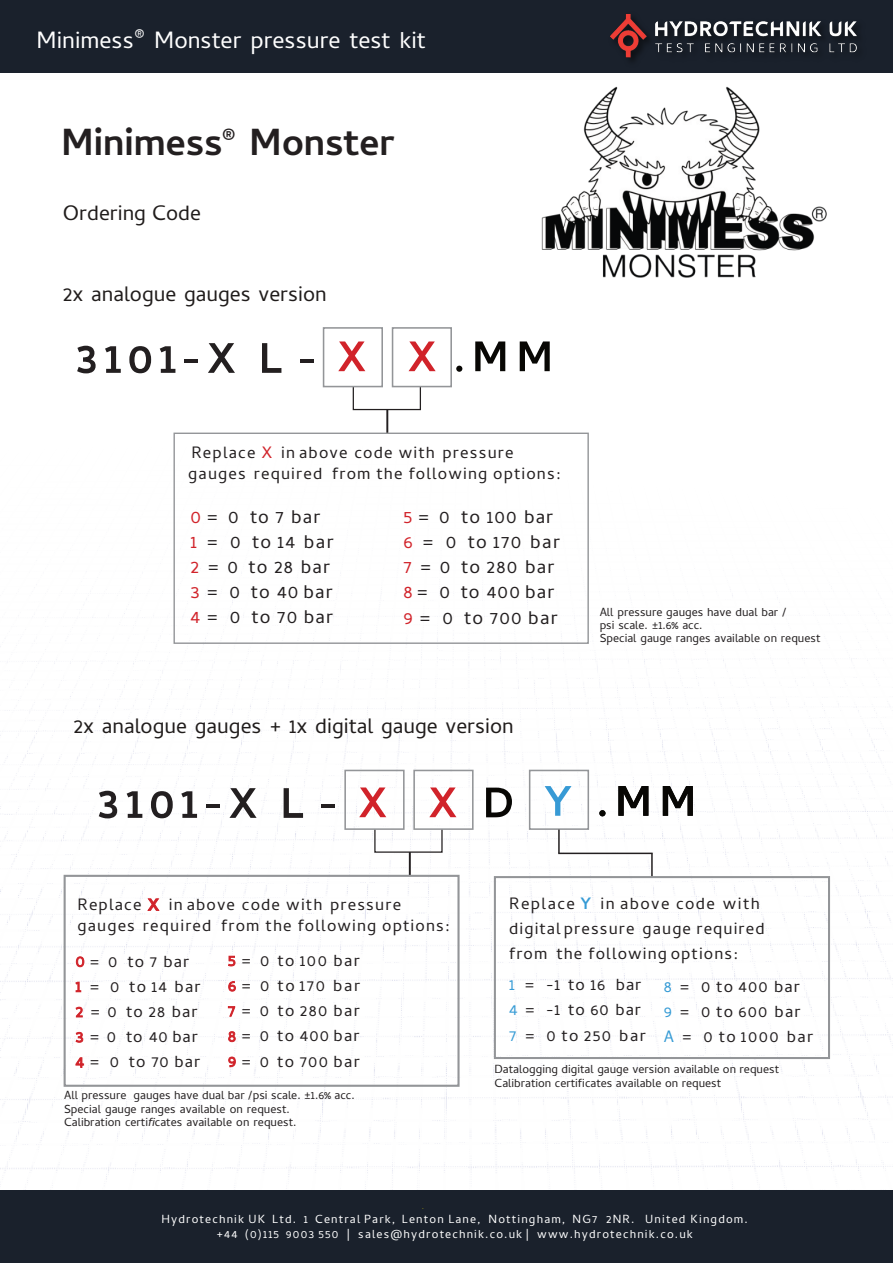
<style>
.page{position:relative;width:893px;height:1263px;background:#fff}
.page>*{position:absolute;margin:0;border:0;box-sizing:border-box;transform-origin:0 0}
.t1{font:700 57px "Cambay Devanagari";letter-spacing:.12em;color:#231f20}
.t2{font:700 54px "Cambay Devanagari";color:#080704}
.t3{font:700 48px "Cambay Devanagari";color:#231f20}
.t4{font:30px "Cambay Devanagari";color:#fff}
.t5{font:27px "Cambay Devanagari";color:#201c1b}
.t6{font:24px/25.2px "Cambay Devanagari";letter-spacing:.055em;color:#231f20}
.t7{font:21px/25.2px "Cambay Devanagari";letter-spacing:.055em;color:#231f20}
.t8{font:15px/13.6px "Cambay Devanagari";color:#231f20}
.t9{font:15px/15px "Cambay Devanagari";letter-spacing:.075em;color:#fff;text-align:center}
.s1{font-size:54px}
.s2{font-size:54px;color:#d1232a}
.s3{font-size:54px;color:#080704}
.s4{color:#d1232a}
.s5{color:#379ad5}
.s6{font-weight:700;color:#d1232a}
.s7{font-style:italic}
.s8{font-weight:700;color:#369bd5}
.s9{color:#369bd5}
</style>
<div class="page">
<img style="left:0;top:593px;width:893px;height:597px">
<div style="left:0;top:0;width:893px;height:73px;background:#1a212c"></div>
<div style="left:0;top:1190px;width:893px;height:73px;background:#1a212c"></div>
<img style="left:541px;top:86px;width:286px;height:192px">
<div style="left:353px;top:386px;width:68px;height:24px;border:1px solid #231f20"></div>
<hr style="left:386px;top:409px;width:2px;height:24px;background:#231f20">
<div style="left:173px;top:433px;width:416px;height:211px;border:1px solid #939598"></div>
<div style="left:392px;top:327px;width:60px;height:60px;border:2px solid #939598"></div>
<div style="left:323px;top:327px;width:60px;height:60px;border:2px solid #939598"></div>
<div style="left:374px;top:828px;width:69px;height:25px;border:1px solid #231f20"></div>
<hr style="left:409px;top:852px;width:2px;height:24px;background:#231f20">
<div style="left:64px;top:875px;width:396px;height:212px;border:2px solid #939598"></div>
<div style="left:413px;top:770px;width:61px;height:60px;border:2px solid #939598"></div>
<div style="left:344px;top:770px;width:61px;height:60px;border:2px solid #939598"></div>
<div style="left:529px;top:770px;width:60px;height:60px;border:2px solid #939598"></div>
<hr style="left:558px;top:829px;width:2px;height:24px;background:#231f20">
<hr style="left:558px;top:853px;width:95px;height:1px;background:#231f20">
<hr style="left:651px;top:853px;width:2px;height:24px;background:#231f20">
<div style="left:494px;top:876px;width:336px;height:183px;border:2px solid #939598"></div>
<img style="left:610px;top:14px;width:248px;height:47px">
<h3 class="t4" style="left:37px;top:27px;width:391px">Minimess<sup>®</sup> Monster pressure test kit</h3>
<h3 class="t3" style="left:61px;top:117px;width:335px">Minimess<sup>®</sup> Monster</h3>
<p class="t5" style="left:63px;top:201px;width:139px">Ordering Code</p>
<p class="t5" style="left:63px;top:282px;width:265px">2x analogue gauges version</p>
<h1 class="t1" style="left:76px;top:327px;width:479px">3101<span class="s1">-X L -</span> <span class="s2">X X</span> <span class="s3">.MM</span></h1>
<p class="t7" style="left:188px;top:443px;width:374px;line-height:21px">Replace <span class="s4">X</span> in above code with pressure gauges required from the following options:</p>
<p class="t6" style="left:191px;top:505px;width:145px"><span class="s4">0</span>= 0 to7bar<br><span class="s4">1</span> = 0 to14 bar<br><span class="s4">2</span>=0 to28bar<br><span class="s4">3</span>= 0 to40bar<br><span class="s4">4</span>= 0 to70bar</p>
<p class="t6" style="left:404px;top:505px;width:158px"><span class="s4">5</span>= 0 to 100 bar<br><span class="s4">6</span> = 0 to170 bar<br><span class="s4">7</span> = 0 to280 bar<br><span class="s4">8</span>= 0 to 400 bar<br><span class="s4">9</span>= 0 to 700 bar</p>
<p class="t5" style="left:74px;top:713px;width:442px">2x analogue gauges + 1x digital gauge version</p>
<p class="t8" style="left:600px;top:606px;width:222px">All pressure gauges have dual bar /<br>psi scale. ±1.6% acc.<br>Special gauge ranges available on request</p>
<h1 class="t1" style="left:97px;top:772px;width:418px">3101<span class="s1">-X L -</span> <span class="s2">X X</span> <span class="s3">D</span></h1>
<h2 class="t2" style="left:544px;top:772px;width:153px"><span class="s5">Y</span> .MM</h2>
<p class="t7" style="left:77px;top:895px;width:374px;line-height:21.1px">Replace <span class="s6">X</span> in above code with pressure gauges required from the following options:</p>
<p class="t7" style="left:76px;top:949px;width:127px"><span class="s4">0</span>= 0 to7bar<br><span class="s4">1</span> = 0 to14 bar<br><span class="s4">2</span>=0 to28bar<br><span class="s4">3</span>=0 to40bar<br><span class="s4">4</span>= 0 to70bar</p>
<p class="t7" style="left:228px;top:949px;width:134px;text-align:justify"><span class="s4">5</span>= 0 to100 bar <span class="s4">6</span>= 0 to170 bar <span class="s4">7</span> = 0 to280 bar <span class="s4">8</span>= 0 to 400bar <span class="s4">9</span>= 0 to 700bar</p>
<p class="t8" style="left:64px;top:1089px;width:292px">All pressure gauges have dual bar /psi scale. ±1.6% acc.<br>Special gauge ranges available on request.<br>Calibration certi<span class="s7">fi</span>cates available on request.</p>
<p class="t7" style="left:509px;top:892px;width:257px">Replace <span class="s8">Y</span> in above code with digitalpressure gauge required from the following options:</p>
<p class="t7" style="left:664px;top:974px;width:151px"><span class="s9">8</span> = 0 to400 bar<br><span class="s9">9</span> = 0 to600 bar<br><span class="s9">A</span> = 0 to 1000 bar</p>
<p class="t7" style="left:509px;top:973px;width:138px"><span class="s9">1</span> = -1 to16 bar<br><span class="s9">4</span> = -1 to 60 bar<br><span class="s9">7</span> = 0 to250 bar</p>
<p class="t8" style="left:495px;top:1063px;width:286px">Datalogging digital gauge version available on request<br>Calibration certificates available on request</p>
<p class="t9" style="left:161px;top:1212px;width:588px">Hydrotechnik UK Ltd. 1 Central Park, Lenton Lane, Nottingham, NG7 2NR. United Kingdom. +44 (0)115 9003 550 | sales@hydrotechnik.co.uk| www.hydrotechnik.co.uk</p>
</div>
